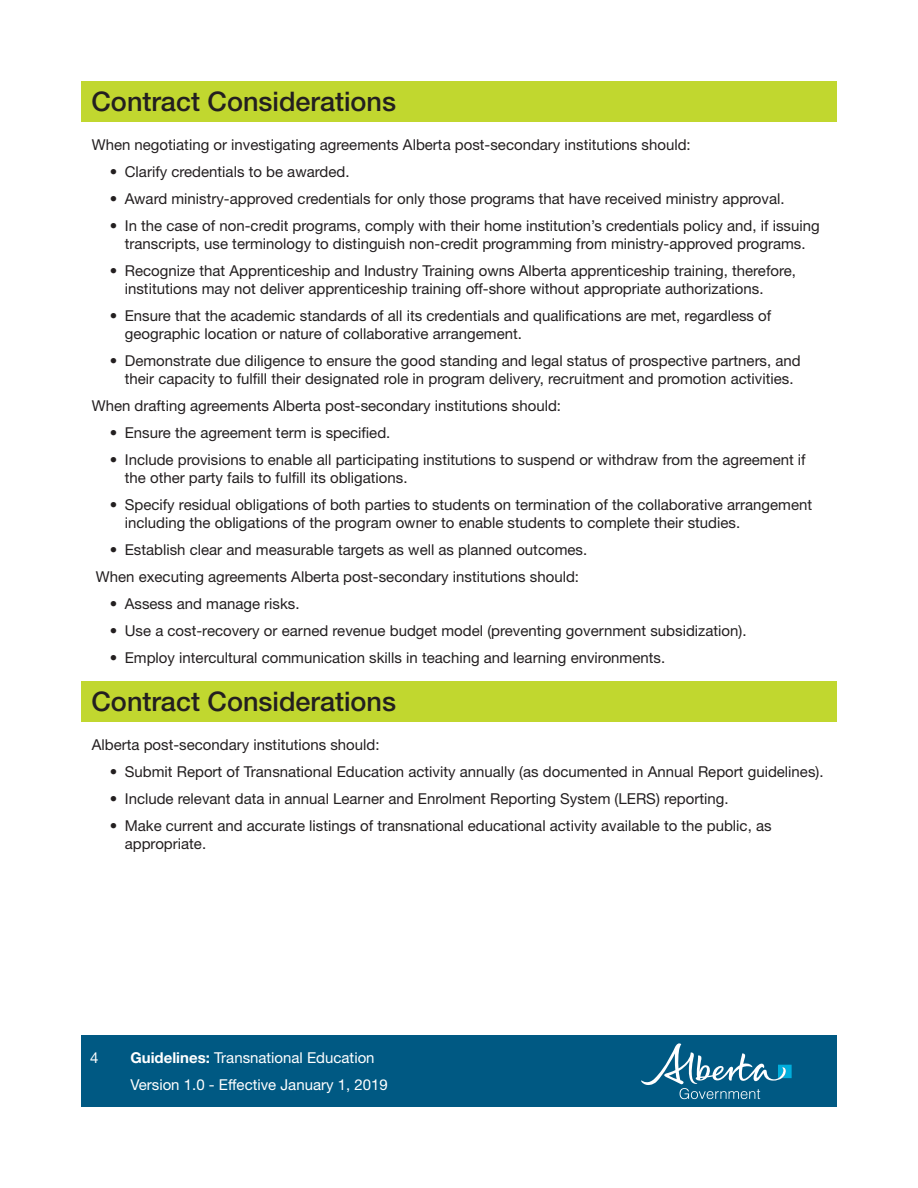
<style>
.page{position:relative;width:918px;height:1188px;background:#fff}
.page>*{position:absolute;margin:0;border:0;box-sizing:border-box;transform-origin:0 0}
.t1{font:500 27px "Helvetica Neue LT Std";color:#231f20}
.t2{font:15px/18px "Helvetica Neue LT Std";color:#231f20}
.t3{font:15px/27px "Helvetica Neue LT Std";color:#fff}
.s1{font-weight:700}
</style>
<div class="page">
<div style="left:81px;top:1035px;width:756px;height:72px;background:#005983"></div>
<svg style="left:641px;top:1043px;width:151px;height:56px"></svg>
<div style="left:81px;top:81px;width:756px;height:40px;background:#c1d72f"></div>
<div style="left:81px;top:681px;width:756px;height:40px;background:#c1d72f"></div>
<p class="t1" style="left:92px;top:85px;width:306px">Contract Considerations</p>
<p class="t2" style="left:92px;top:135px;width:601px">When negotiating or investigating agreements Alberta post-secondary institutions should:</p>
<p class="t2" style="left:110px;top:162px;width:241px">• Clarify credentials to be awarded.</p>
<p class="t2" style="left:110px;top:189px;width:676px">• Award ministry-approved credentials for only those programs that have received ministry approval.</p>
<p class="t2" style="left:110px;top:216px;width:711px;text-align:center">• In the case of non-credit programs, comply with their home institution’s credentials policy and, if issuing transcripts, use terminology to distinguish non-credit programming from ministry-approved programs.</p>
<p class="t2" style="left:125px;top:261px;width:673px;text-indent:-15px">• Recognize that Apprenticeship and Industry Training owns Alberta apprenticeship training, therefore, institutions may not deliver apprenticeship training off-shore without appropriate authorizations.</p>
<p class="t2" style="left:125px;top:306px;width:648px;text-indent:-15px">• Ensure that the academic standards of all its credentials and qualifications are met, regardless of geographic location or nature of collaborative arrangement.</p>
<p class="t2" style="left:110px;top:351px;width:692px;text-align:center">• Demonstrate due diligence to ensure the good standing and legal status of prospective partners, and their capacity to fulfill their designated role in program delivery, recruitment and promotion activities.</p>
<p class="t2" style="left:92px;top:396px;width:471px">When drafting agreements Alberta post-secondary institutions should:</p>
<p class="t2" style="left:110px;top:423px;width:282px">• Ensure the agreement term is specified.</p>
<p class="t2" style="left:125px;top:450px;width:682px;text-indent:-15px">• Include provisions to enable all participating institutions to suspend or withdraw from the agreement if the other party fails to fulfill its obligations.</p>
<p class="t2" style="left:125px;top:495px;width:689px;text-indent:-15px">• Specify residual obligations of both parties to students on termination of the collaborative arrangement including the obligations of the program owner to enable students to complete their studies.</p>
<p class="t2" style="left:110px;top:540px;width:479px">• Establish clear and measurable targets as well as planned outcomes.</p>
<p class="t2" style="left:96px;top:567px;width:485px">When executing agreements Alberta post-secondary institutions should:</p>
<p class="t2" style="left:110px;top:594px;width:191px">• Assess and manage risks.</p>
<p class="t2" style="left:110px;top:621px;width:638px">• Use a cost-recovery or earned revenue budget model (preventing government subsidization).</p>
<p class="t2" style="left:110px;top:648px;width:557px">• Employ intercultural communication skills in teaching and learning environments.</p>
<p class="t1" style="left:92px;top:685px;width:306px">Contract Considerations</p>
<p class="t2" style="left:92px;top:735px;width:289px">Alberta post-secondary institutions should:</p>
<p class="t2" style="left:110px;top:762px;width:715px">• Submit Report of Transnational Education activity annually (as documented in Annual Report guidelines).</p>
<p class="t2" style="left:110px;top:789px;width:620px">• Include relevant data in annual Learner and Enrolment Reporting System (LERS) reporting.</p>
<p class="t2" style="left:125px;top:816px;width:648px;text-indent:-15px">• Make current and accurate listings of transnational educational activity available to the public, as appropriate.</p>
<p class="t3" style="left:90px;top:1044px;width:10px">4</p>
<p class="t3" style="left:130px;top:1044px;width:259px"><span class="s1">Guidelines:</span> Transnational Education<br>Version 1.0 - Effective January 1, 2019</p>
</div>
